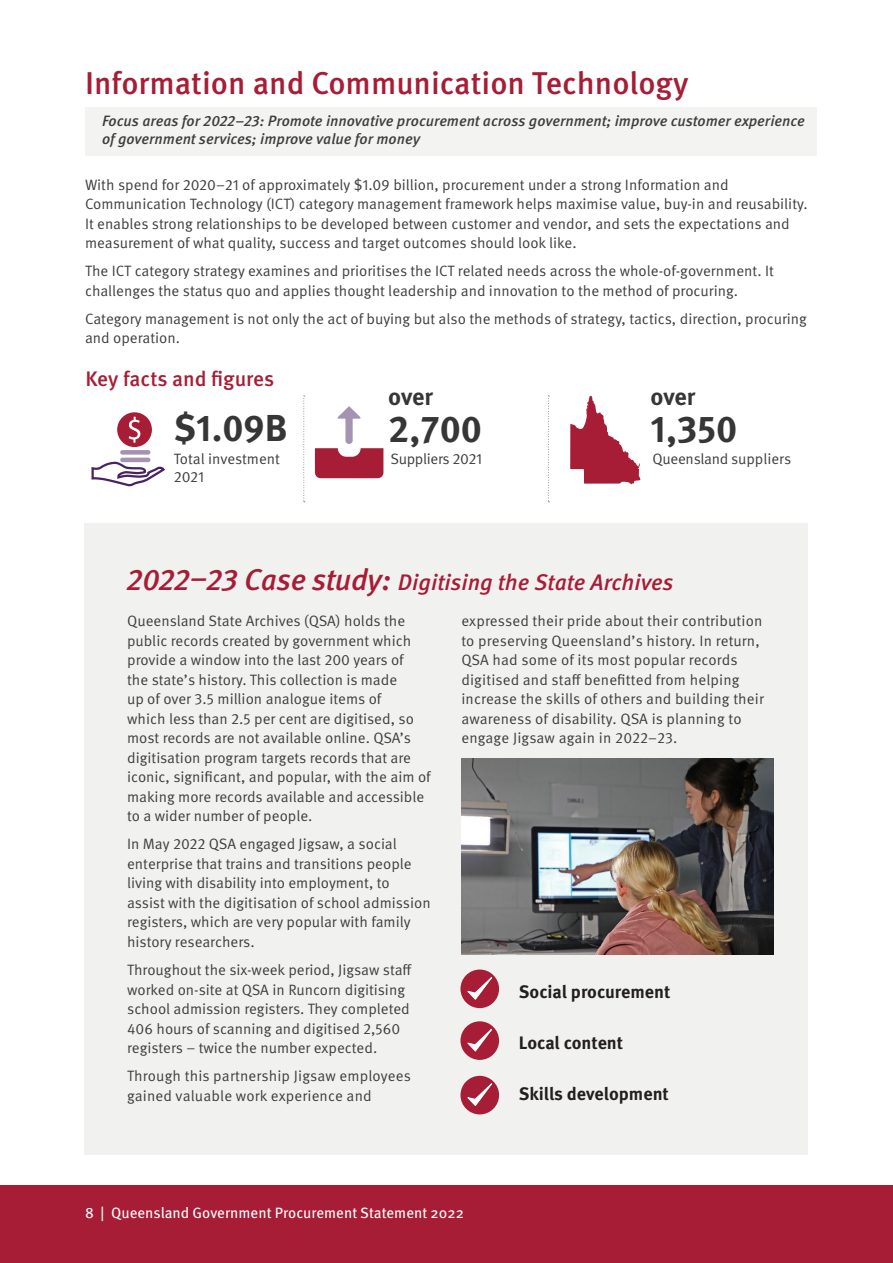
<style>
.page{position:relative;width:893px;height:1263px;background:#fff}
.page>*{position:absolute;margin:0;border:0;box-sizing:border-box;transform-origin:0 0}
.Body{font:700 37.5px "Meta Pro";color:#363636}
.Heading_L2{font:500 31.5px "Meta Pro";color:#a71d36}
.Body-2{font:700 24px "Meta Pro";letter-spacing:-.005em;color:#363636}
.Heading_L2-2{font:italic 500 22.5px "Meta Pro";color:#a71d36}
.Heading_L2-3{font:500 21px "Meta Pro";letter-spacing:-.005em;color:#a71d36}
.t1{font:700 18px "Meta Pro";color:#231f20}
.Body-3{font:15px/19.5px "Meta Pro Norm";color:#3e3e3f}
.Body-4{font:italic 500 15px/18px "Meta Pro";color:#3e3e3f}
.t2{font:15px "Meta Pro";color:#fff}
.Body-5{font:15px "Meta Pro Norm";letter-spacing:-.02em;color:#3e3e3f}
.s1{font-size:30px}
.s2{font-size:31.5px}
</style>
<div class="page">
<div style="left:85px;top:107px;width:731px;height:48px;background:#f3f3f1"></div>
<svg style="left:303px;top:396px;width:2px;height:106px"></svg>
<svg style="left:548px;top:396px;width:1px;height:106px"></svg>
<svg style="left:91px;top:412px;width:75px;height:75px"></svg>
<svg style="left:315px;top:406px;width:68px;height:72px"></svg>
<svg style="left:570px;top:396px;width:70px;height:88px"></svg>
<div style="left:85px;top:524px;width:723px;height:631px;background:#f1f2f0"></div>
<img style="left:461px;top:758px;width:313px;height:197px">
<div style="left:460px;top:969px;width:39px;height:39px;background:#a71d36;border-radius:50%"></div>
<svg style="left:464px;top:969px;width:36px;height:32px"></svg>
<div style="left:460px;top:1021px;width:39px;height:39px;background:#a71d36;border-radius:50%"></div>
<svg style="left:464px;top:1021px;width:36px;height:31px"></svg>
<div style="left:460px;top:1076px;width:39px;height:38px;background:#a71d36;border-radius:50%"></div>
<svg style="left:464px;top:1075px;width:36px;height:32px"></svg>
<div style="left:0;top:1185px;width:893px;height:78px;background:#a71d36"></div>
<p class="Heading_L2" style="left:85px;top:59px;width:605px">Information and Communication Technology</p>
<p class="Body-4" style="left:102px;top:111px;width:704px">Focus areas for 2022–23: Promote innovative procurement across government; improve customer experience of government services; improve value for money</p>
<p class="Body-3" style="left:85px;top:174px;width:724px">With spend for 2020–21 of approximately $1.09 billion, procurement under a strong Information and Communication Technology (ICT) category management framework helps maximise value, buy-in and reusability.<br>It enables strong relationships to be developed between customer and vendor, and sets the expectations and measurement of what quality, success and target outcomes should look like.</p>
<p class="Body-3" style="left:85px;top:260px;width:690px">The ICT category strategy examines and prioritises the ICT related needs across the whole-of-government. It challenges the status quo and applies thought leadership and innovation to the method of procuring.</p>
<p class="Body-3" style="left:85px;top:308px;width:723px">Category management is not only the act of buying but also the methods of strategy, tactics, direction, procuring and operation.</p>
<p class="Heading_L2-3" style="left:86px;top:362px;width:190px">Key facts and figures</p>
<p class="Body" style="left:174px;top:399px;width:115px">$1.09B</p>
<p class="Body-3" style="left:174px;top:449px;width:108px;line-height:18px">Total investment<br>2021</p>
<p class="Body-2" style="left:388px;top:377px;width:46px">over</p>
<p class="Body" style="left:388px;top:399px;width:95px">2,700</p>
<p class="Body-2" style="left:651px;top:377px;width:46px">over</p>
<p class="Body" style="left:651px;top:399px;width:88px">1,350</p>
<p class="Body-5" style="left:390px;top:448px;width:93px">Suppliers 2021</p>
<p class="Body-5" style="left:653px;top:448px;width:140px">Queensland suppliers</p>
<p class="Heading_L2-2" style="left:127px;top:565px;width:548px"><span class="s1">2022–23 Case study</span><span class="s2">:</span> Digitising the State Archives</p>
<p class="Body-3" style="left:127px;top:610px;width:305px">Queensland State Archives (QSA) holds the public records created by government which provide a window into the last 200 years of<br>the state’s history. This collection is made<br>up of over 3.5 million analogue items of<br>which less than 2.5 per cent are digitised, so most records are not available online. QSA’s digitisation program targets records that are iconic, significant, and popular, with the aim of making more records available and accessible to a wider number of people.</p>
<p class="Body-3" style="left:127px;top:833px;width:305px">In May 2022 QSA engaged Jigsaw, a social enterprise that trains and transitions people living with disability into employment, to assist with the digitisation of school admission registers, which are very popular with family history researchers.</p>
<p class="Body-3" style="left:127px;top:959px;width:286px">Throughout the six-week period, Jigsaw staff worked on-site at QSA in Runcorn digitising school admission registers. They completed 406 hours of scanning and digitised 2,560 registers – twice the number expected.</p>
<p class="Body-3" style="left:127px;top:1065px;width:285px">Through this partnership Jigsaw employees gained valuable work experience and</p>
<p class="Body-3" style="left:461px;top:610px;width:304px">expressed their pride about their contribution to preserving Queensland’s history. In return, QSA had some of its most popular records digitised and staff benefitted from helping increase the skills of others and building their awareness of disability. QSA is planning to engage Jigsaw again in 2022–23.</p>
<p class="t1" style="left:519px;top:977px;width:153px">Social procurement</p>
<p class="t1" style="left:519px;top:1028px;width:106px">Local content</p>
<p class="t1" style="left:519px;top:1079px;width:152px">Skills development</p>
<p class="t2" style="left:85px;top:1202px;width:380px">8 | Queensland Government Procurement Statement 2022</p>
</div>
